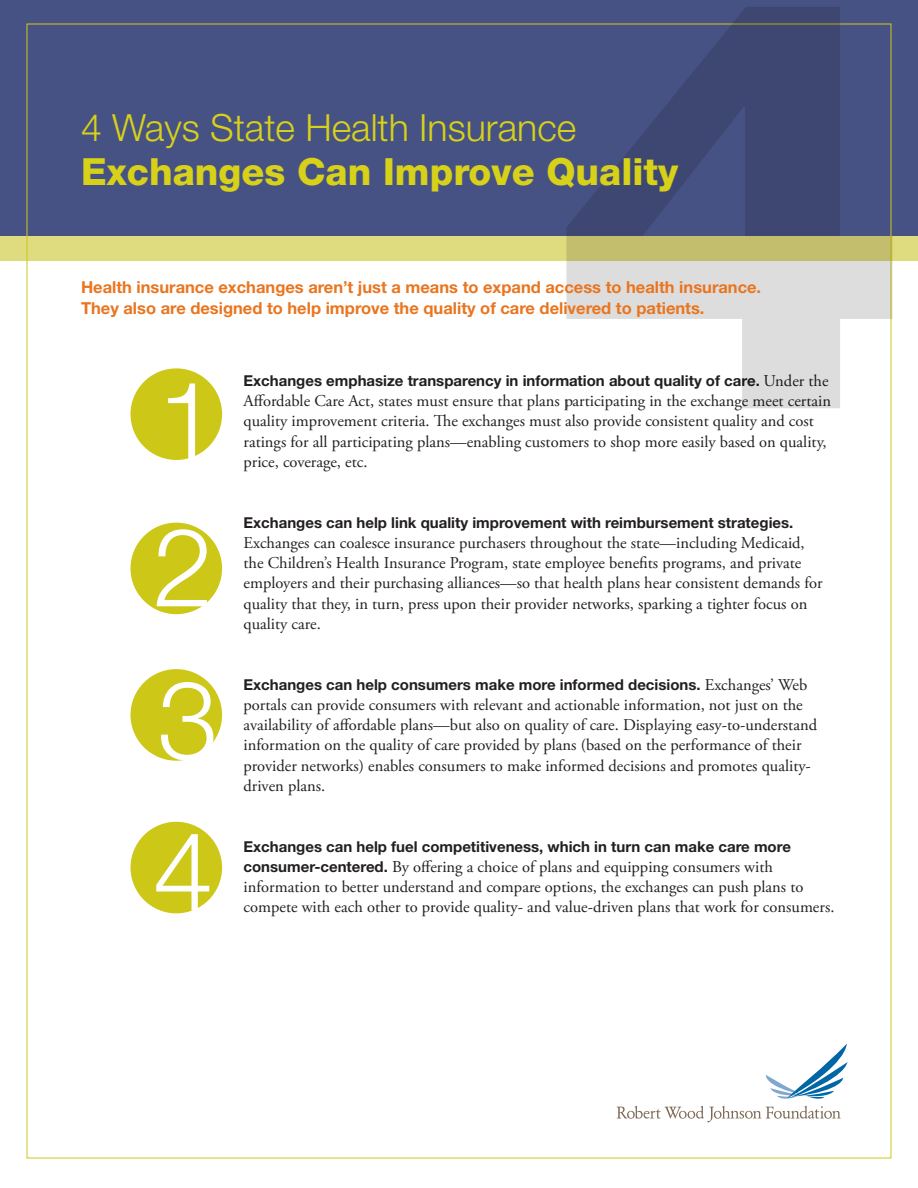
<style>
.page{position:relative;width:918px;height:1188px;background:#fff}
.page>*{position:absolute;margin:0;border:0;box-sizing:border-box;transform-origin:0 0}
.t1{font:800 576px "Helvetica Neue LT Std";color:#231f20}
.t2{font:300 109.05px "Helvetica Neue LT Std";color:#fff}
.t3{font:800 37.5px/43.5px "Helvetica Neue LT Std";color:#d7d119}
.t4{font:16.5px/20.2px "Adobe Garamond Pro";color:#231f20}
.t5{font:700 16.5px/21px "Helvetica Neue LT Std";color:#e9751f}
.t6{font:700 15px "Helvetica Neue LT Std";color:#231f20}
.s1{font-weight:300}
.s2{font-family:"Adobe Garamond Pro";font-weight:400;font-size:16.5px}
.s3{font-family:"Helvetica Neue LT Std";font-weight:700;font-size:15px}
</style>
<div class="page">
<div style="left:0;top:210px;width:918px;height:50px;background:#dfdb7f"></div>
<div style="left:130px;top:368px;width:92px;height:92px;background:#cdc818;border-radius:50%"></div>
<div style="left:130px;top:669px;width:92px;height:92px;background:#cdc818;border-radius:50%"></div>
<div style="left:0;top:0;width:918px;height:235px;background:#475284"></div>
<svg style="left:617px;top:1044px;width:230px;height:78px"></svg>
<div style="left:130px;top:523px;width:92px;height:91px;background:#cdc818;border-radius:50%"></div>
<div style="left:130px;top:822px;width:92px;height:91px;background:#cdc818;border-radius:50%"></div>
<h1 class="t1" style="left:549px;top:-140px;width:364px">4</h1>
<p class="t3" style="left:81px;top:106px;width:599px"><span class="s1">4 Ways State Health Insurance<br></span>Exchanges Can Improve Quality</p>
<p class="t5" style="left:81px;top:276px;width:682px">Health insurance exchanges aren’t just a means to expand access to health insurance.<br>They also are designed to help improve the quality of care delivered to patients.</p>
<p class="t6" style="left:244px;top:371px;width:587px">Exchanges emphasize transparency in information about quality of care. <span class="s2">Under the</span></p>
<p class="t4" style="left:244px;top:391px;width:589px">Affordable Care Act, states must ensure that plans participating in the exchange meet certain quality improvement criteria. The exchanges must also provide consistent quality and cost</p>
<p class="t4" style="left:244px;top:432px;width:585px">ratings for all participating plans—enabling customers to shop more easily based on quality, price, coverage, etc.</p>
<p class="t2" style="left:158px;top:354px;width:62px">1</p>
<p class="t2" style="left:153px;top:501px;width:62px">2</p>
<p class="t2" style="left:158px;top:654px;width:62px">3</p>
<p class="t2" style="left:153px;top:805px;width:62px">4</p>
<p class="t6" style="left:244px;top:513px;width:551px">Exchanges can help link quality improvement with reimbursement strategies.</p>
<p class="t4" style="left:244px;top:533px;width:581px">Exchanges can coalesce insurance purchasers throughout the state—including Medicaid, the Children’s Health Insurance Program, state employee benefits programs, and private employers and their purchasing alliances—so that health plans hear consistent demands for quality that they, in turn, press upon their provider networks, sparking a tighter focus on quality care.</p>
<p class="t6" style="left:244px;top:675px;width:565px">Exchanges can help consumers make more informed decisions. <span class="s2">Exchanges’ Web</span></p>
<p class="t4" style="left:244px;top:695px;width:575px">portals can provide consumers with relevant and actionable information, not just on the availability of affordable plans—but also on quality of care. Displaying easy-to-understand</p>
<p class="t4" style="left:244px;top:736px;width:569px">information on the quality of care provided by plans (based on the performance of their provider networks) enables consumers to make informed decisions and promotes quality&shy;driven plans.</p>
<p class="t6" style="left:244px;top:837px;width:549px">Exchanges can help fuel competitiveness, which in turn can make care more</p>
<p class="t4" style="left:244px;top:857px;width:592px"><span class="s3">consumer-centered.</span> By offering a choice of plans and equipping consumers with information to better understand and compare options, the exchanges can push plans to compete with each other to provide quality- and value-driven plans that work for consumers.</p>
</div>
